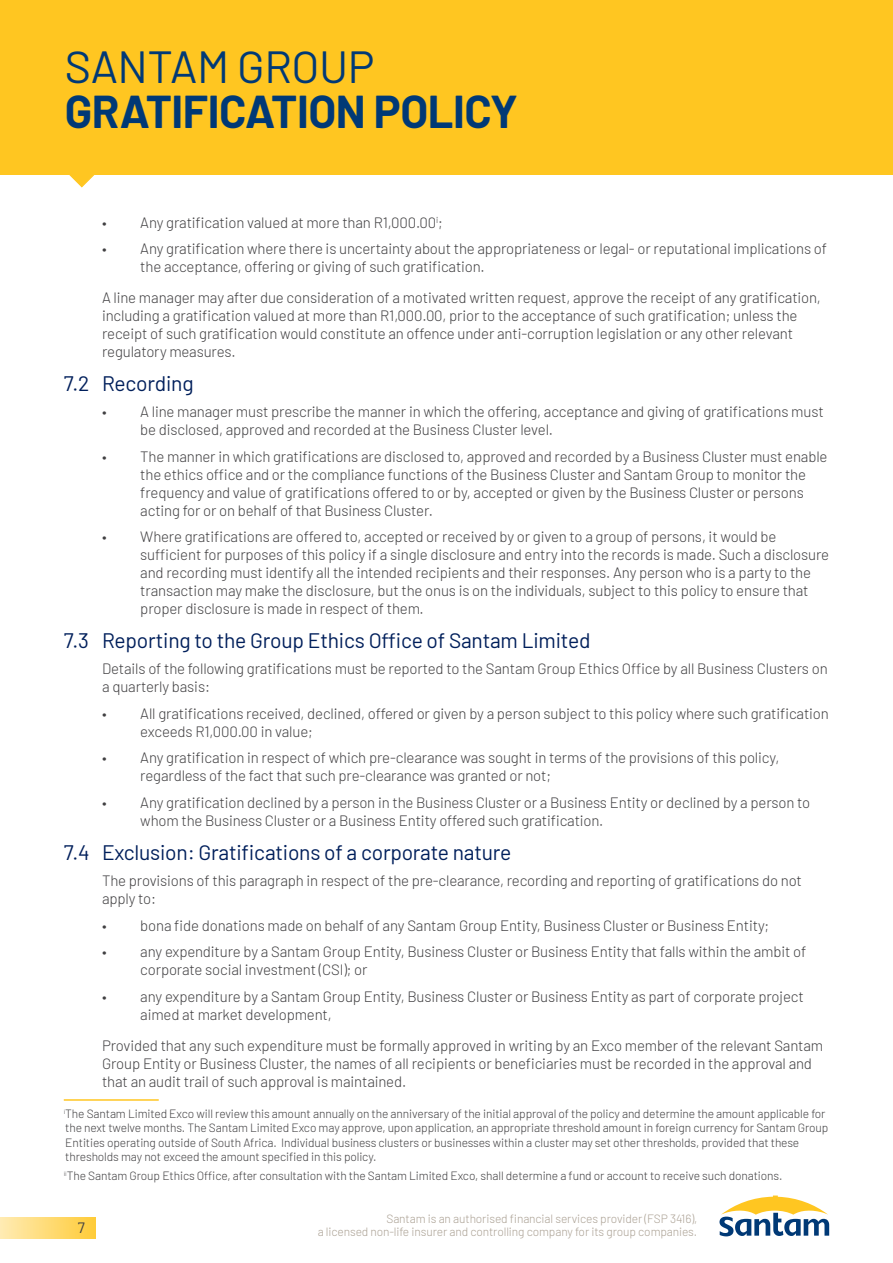
<style>
.page{position:relative;width:893px;height:1263px;background:#fff}
.page>*{position:absolute;margin:0;border:0;box-sizing:border-box;transform-origin:0 0}
.t1{font:700 45px "Barlow";letter-spacing:-.01em;color:#003976}
.t2{font:45px "Barlow";letter-spacing:-.01em;color:#003976}
.t3{font:21px "Barlow";letter-spacing:-.01em;color:#001f5b}
.t4{font:300 15px/18px "Barlow";letter-spacing:-.01em;color:#414042}
.t5{font:15px "Barlow";color:#414042}
.t6{font:300 12px/14.4px "Barlow";letter-spacing:-.01em;color:#414042}
.t7{font:300 12px "Barlow";letter-spacing:-.01em;color:#aba194}
</style>
<div class="page">
<div style="left:0;top:0;width:893px;height:175px;background:#ffc621"></div>
<svg style="left:69px;top:175px;width:26px;height:13px"></svg>
<svg style="left:719px;top:1195px;width:110px;height:41px"></svg>
<div style="left:0;top:1217px;width:95px;height:21px;background:linear-gradient(to right,#ffebb4,#ffcc3a)"></div>
<hr style="left:64px;top:1099px;width:95px;height:2px;background:#ffc621">
<h1 class="t2" style="left:65px;top:34px;width:311px">SANTAM GROUP</h1>
<h1 class="t1" style="left:65px;top:78px;width:455px">GRATIFICATION POLICY</h1>
<p class="t4" style="left:102px;top:212px;width:342px">• Any gratification valued at more than R1,000.00<sup>i</sup>;</p>
<p class="t4" style="left:140px;top:239px;width:688px;text-indent:-38px">• Any gratification where there is uncertainty about the appropriateness or legal- or reputational implications of the acceptance, offering or giving of such gratification.</p>
<p class="t4" style="left:102px;top:287px;width:720px">A line manager may after due consideration of a motivated written request, approve the receipt of any gratification, including a gratification valued at more than R1,000.00, prior to the acceptance of such gratification; unless the receipt of such gratification would constitute an offence under anti-corruption legislation or any other relevant regulatory measures.</p>
<h2 class="t3" style="left:64px;top:368px;width:131px">7.2 Recording</h2>
<p class="t4" style="left:140px;top:402px;width:685px;text-indent:-38px">• A line manager must prescribe the manner in which the offering, acceptance and giving of gratifications must be disclosed, approved and recorded at the Business Cluster level.</p>
<p class="t4" style="left:140px;top:446px;width:689px;text-indent:-38px">• The manner in which gratifications are disclosed to, approved and recorded by a Business Cluster must enable the ethics office and or the compliance functions of the Business Cluster and Santam Group to monitor the frequency and value of gratifications offered to or by, accepted or given by the Business Cluster or persons acting for or on behalf of that Business Cluster.</p>
<p class="t4" style="left:140px;top:527px;width:690px;text-indent:-38px">• Where gratifications are offered to, accepted or received by or given to a group of persons, it would be sufficient for purposes of this policy if a single disclosure and entry into the records is made. Such a disclosure and recording must identify all the intended recipients and their responses. Any person who is a party to the transaction may make the disclosure, but the onus is on the individuals, subject to this policy to ensure that proper disclosure is made in respect of them.</p>
<h2 class="t3" style="left:64px;top:625px;width:528px">7.3 Reporting to the Group Ethics Office of Santam Limited</h2>
<p class="t4" style="left:102px;top:659px;width:727px">Details of the following gratifications must be reported to the Santam Group Ethics Office by all Business Clusters on a quarterly basis:</p>
<p class="t4" style="left:140px;top:703px;width:690px;text-indent:-38px">• All gratifications received, declined, offered or given by a person subject to this policy where such gratification exceeds R1,000.00 in value;</p>
<p class="t4" style="left:140px;top:748px;width:640px;text-indent:-38px">• Any gratification in respect of which pre-clearance was sought in terms of the provisions of this policy, regardless of the fact that such pre-clearance was granted or not;</p>
<p class="t4" style="left:140px;top:792px;width:671px;text-indent:-38px">• Any gratification declined by a person in the Business Cluster or a Business Entity or declined by a person to whom the Business Cluster or a Business Entity offered such gratification.</p>
<h2 class="t3" style="left:64px;top:837px;width:449px">7.4 Exclusion: Gratifications of a corporate nature</h2>
<p class="t4" style="left:102px;top:871px;width:701px">The provisions of this paragraph in respect of the pre-clearance, recording and reporting of gratifications do not apply to:</p>
<p class="t4" style="left:102px;top:915px;width:669px">• bona fide donations made on behalf of any Santam Group Entity, Business Cluster or Business Entity;</p>
<p class="t4" style="left:140px;top:942px;width:667px;text-indent:-38px">• any expenditure by a Santam Group Entity, Business Cluster or Business Entity that falls within the ambit of corporate social investment (CSI); or</p>
<p class="t4" style="left:140px;top:986px;width:665px;text-indent:-38px">• any expenditure by a Santam Group Entity, Business Cluster or Business Entity as part of corporate project aimed at market development,</p>
<p class="t4" style="left:102px;top:1035px;width:723px">Provided that any such expenditure must be formally approved in writing by an Exco member of the relevant Santam<br>Group Entity or Business Cluster, the names of all recipients or beneficiaries must be recorded in the approval and that an audit trail of such approval is maintained.</p>
<p class="t6" style="left:64px;top:1105px;width:766px"><sup>i</sup>The Santam Limited Exco will review this amount annually on the anniversary of the initial approval of the policy and determine the amount applicable for the next twelve months. The Santam Limited Exco may approve, upon application, an appropriate threshold amount in foreign currency for Santam Group Entities operating outside of South Africa. Individual business clusters or businesses within a cluster may set other thresholds, provided that these thresholds may not exceed the amount specified in this policy.</p>
<p class="t6" style="left:64px;top:1167px;width:720px"><sup>ii</sup>The Santam Group Ethics Office, after consultation with the Santam Limited Exco, shall determine a fund or account to receive such donations.</p>
<p class="t7" style="left:386px;top:1210px;width:312px">Santam is an authorised financial services provider (FSP 3416),</p>
<p class="t5" style="left:78px;top:1217px;width:9px">7</p>
<p class="t7" style="left:318px;top:1223px;width:381px">a licensed non-life insurer and controlling company for its group companies.</p>
</div>
